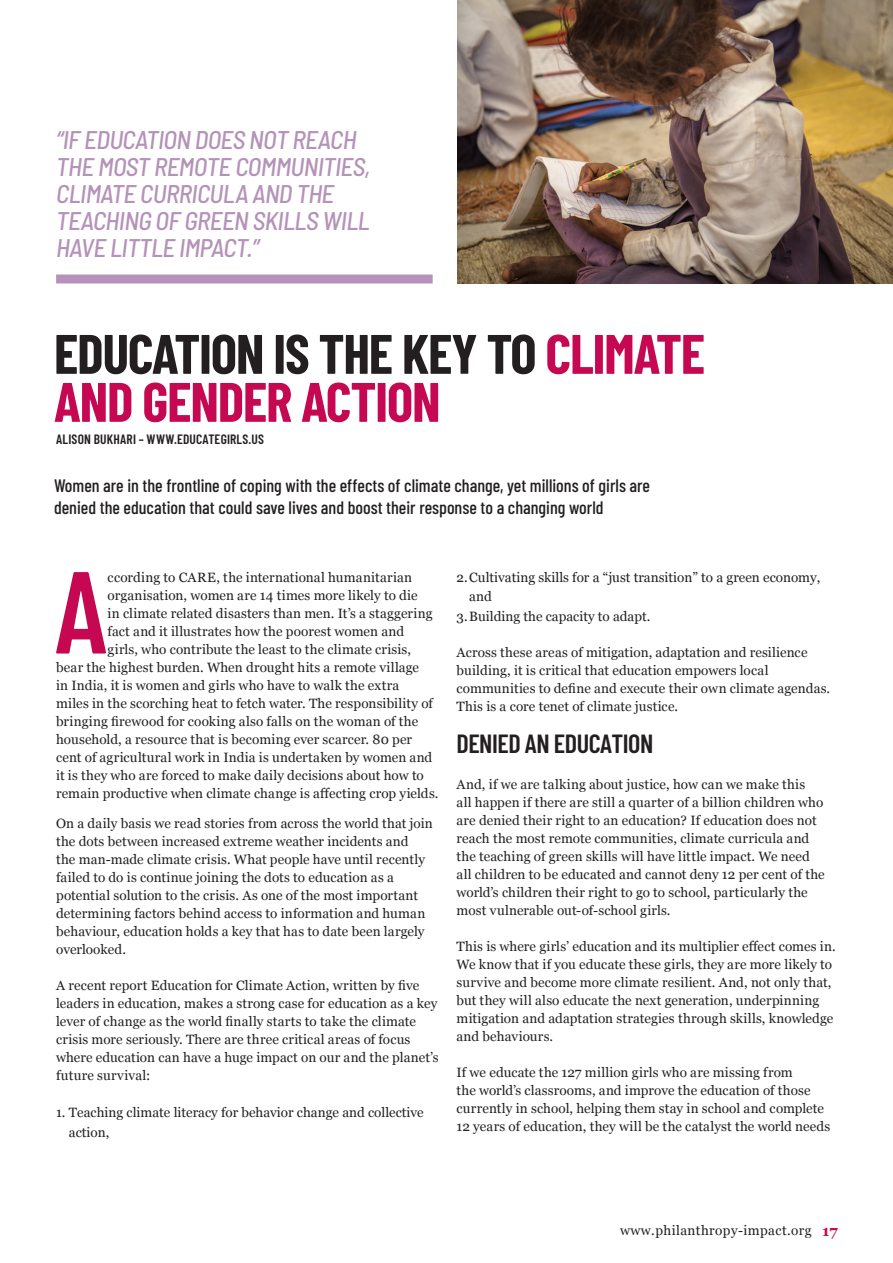
<style>
.page{position:relative;width:893px;height:1263px;background:#fff}
.page>*{position:absolute;margin:0;border:0;box-sizing:border-box;transform-origin:0 0}
.Drop_Cap_Body{font:600 116.4px "Barlow Condensed";color:#c60751}
.Main_title_large{font:700 55.5px/48px "Barlow Condensed";letter-spacing:-.02em;color:#c60751}
.Paragraph_title{font:600 26.25px "Barlow Condensed";letter-spacing:-.02em;color:#231f20}
.Quote_large{font:italic 500 semi-condensed 25.5px/27px "Barlow";letter-spacing:-.02em;color:#b592b9}
.Intro_to_paragraph{font:500 18px/22.5px "Barlow Condensed";color:#231f20}
.Body_Text{font:13.5px/18px "Georgia";letter-spacing:.005em;color:#231f20}
.Drop_Cap_Body-2{font:13.5px "Georgia";letter-spacing:.01em;color:#231f20}
.By_Name{font:600 13.5px "Barlow Condensed";letter-spacing:.015em;color:#231f20}
.Body_Text-2{font:13.5px "Georgia";letter-spacing:.03em;color:#231f20}
.s1{color:#231f20}
.s2{font-weight:700;font-size:15px;color:#c60751}
</style>
<div class="page">
<img style="left:458px;top:0;width:435px;height:283px">
<div style="left:56px;top:274px;width:377px;height:9px;background:#b592b9"></div>
<p class="Quote_large" style="left:56px;top:124px;width:316px">“IF EDUCATION DOES NOT REACH<br>THE MOST REMOTE COMMUNITIES,<br>CLIMATE CURRICULA AND THE<br>TEACHING OF GREEN SKILLS WILL<br>HAVE LITTLE IMPACT.”</p>
<p class="Main_title_large" style="left:54px;top:327px;width:653px"><span class="s1">EDUCATION IS THE KEY TO</span> CLIMATE<br>AND GENDER ACTION</p>
<p class="By_Name" style="left:56px;top:430px;width:209px">ALISON BUKHARI – WWW.EDUCATEGIRLS.US</p>
<p class="Intro_to_paragraph" style="left:54px;top:473px;width:598px">Women are in the frontline of coping with the effects of climate change, yet millions of girls are denied the education that could save lives and boost their response to a changing world</p>
<p class="Drop_Cap_Body" style="left:55px;top:529px;width:55px">A</p>
<p class="Drop_Cap_Body-2" style="left:108px;top:567px;width:306px">ccording to CARE, the international humanitarian</p>
<p class="Drop_Cap_Body-2" style="left:108px;top:585px;width:312px">organisation, women are 14 times more likely to die</p>
<p class="Drop_Cap_Body-2" style="left:108px;top:603px;width:326px">in climate related disasters than men. It’s a staggering</p>
<p class="Drop_Cap_Body-2" style="left:108px;top:621px;width:298px">fact and it illustrates how the poorest women and</p>
<p class="Drop_Cap_Body-2" style="left:108px;top:639px;width:305px">girls, who contribute the least to the climate crisis,</p>
<p class="Drop_Cap_Body-2" style="left:56px;top:657px;width:365px">bear the highest burden. When drought hits a remote village</p>
<p class="Drop_Cap_Body-2" style="left:56px;top:675px;width:345px">in India, it is women and girls who have to walk the extra</p>
<p class="Drop_Cap_Body-2" style="left:56px;top:693px;width:378px">miles in the scorching heat to fetch water. The responsibility of</p>
<p class="Drop_Cap_Body-2" style="left:56px;top:711px;width:364px">bringing firewood for cooking also falls on the woman of the</p>
<p class="Drop_Cap_Body-2" style="left:56px;top:729px;width:358px">household, a resource that is becoming ever scarcer. 80 per</p>
<p class="Drop_Cap_Body-2" style="left:56px;top:747px;width:378px">cent of agricultural work in India is undertaken by women and</p>
<p class="Drop_Cap_Body-2" style="left:56px;top:765px;width:369px">it is they who are forced to make daily decisions about how to</p>
<p class="Drop_Cap_Body-2" style="left:56px;top:783px;width:384px">remain productive when climate change is affecting crop yields.</p>
<p class="Body_Text" style="left:56px;top:813px;width:378px">On a daily basis we read stories from across the world that join the dots between increased extreme weather incidents and<br>the man-made climate crisis. What people have until recently failed to do is continue joining the dots to education as a potential solution to the crisis. As one of the most important determining factors behind access to information and human behaviour, education holds a key that has to date been largely overlooked.</p>
<p class="Body_Text" style="left:56px;top:975px;width:384px">A recent report Education for Climate Action, written by five leaders in education, makes a strong case for education as a key lever of change as the world finally starts to take the climate crisis more seriously. There are three critical areas of focus where education can have a huge impact on our and the planet’s future survival:</p>
<p class="Body_Text" style="left:69px;top:1102px;width:356px;line-height:19.5px;text-indent:-13px">1. Teaching climate literacy for behavior change and collective action,</p>
<p class="Body_Text" style="left:469px;top:567px;width:353px;line-height:19.5px;text-indent:-13px">2.Cultivating skills for a “just transition” to a green economy, and</p>
<p class="Body_Text" style="left:457px;top:606px;width:195px">3.Building the capacity to adapt.</p>
<p class="Body_Text" style="left:457px;top:642px;width:375px">Across these areas of mitigation, adaptation and resilience building, it is critical that education empowers local communities to define and execute their own climate agendas.<br>This is a core tenet of climate justice.</p>
<p class="Paragraph_title" style="left:457px;top:724px;width:198px">DENIED AN EDUCATION</p>
<p class="Body_Text" style="left:457px;top:774px;width:370px">And, if we are talking about justice, how can we make this<br>all happen if there are still a quarter of a billion children who are denied their right to an education? If education does not reach the most remote communities, climate curricula and the teaching of green skills will have little impact. We need all children to be educated and cannot deny 12 per cent of the world’s children their right to go to school, particularly the most vulnerable out-of-school girls.</p>
<p class="Body_Text" style="left:457px;top:936px;width:381px">This is where girls’ education and its multiplier effect comes in.</p>
<p class="Body_Text" style="left:457px;top:954px;width:378px">We know that if you educate these girls, they are more likely to survive and become more climate resilient. And, not only that, but they will also educate the next generation, underpinning mitigation and adaptation strategies through skills, knowledge and behaviours.</p>
<p class="Body_Text" style="left:457px;top:1062px;width:375px">If we educate the 127 million girls who are missing from<br>the world’s classrooms, and improve the education of those currently in school, helping them stay in school and complete 12 years of education, they will be the catalyst the world needs</p>
<p class="Body_Text-2" style="left:620px;top:1221px;width:219px">www.philanthropy-impact.org <span class="s2">17</span></p>
</div>
